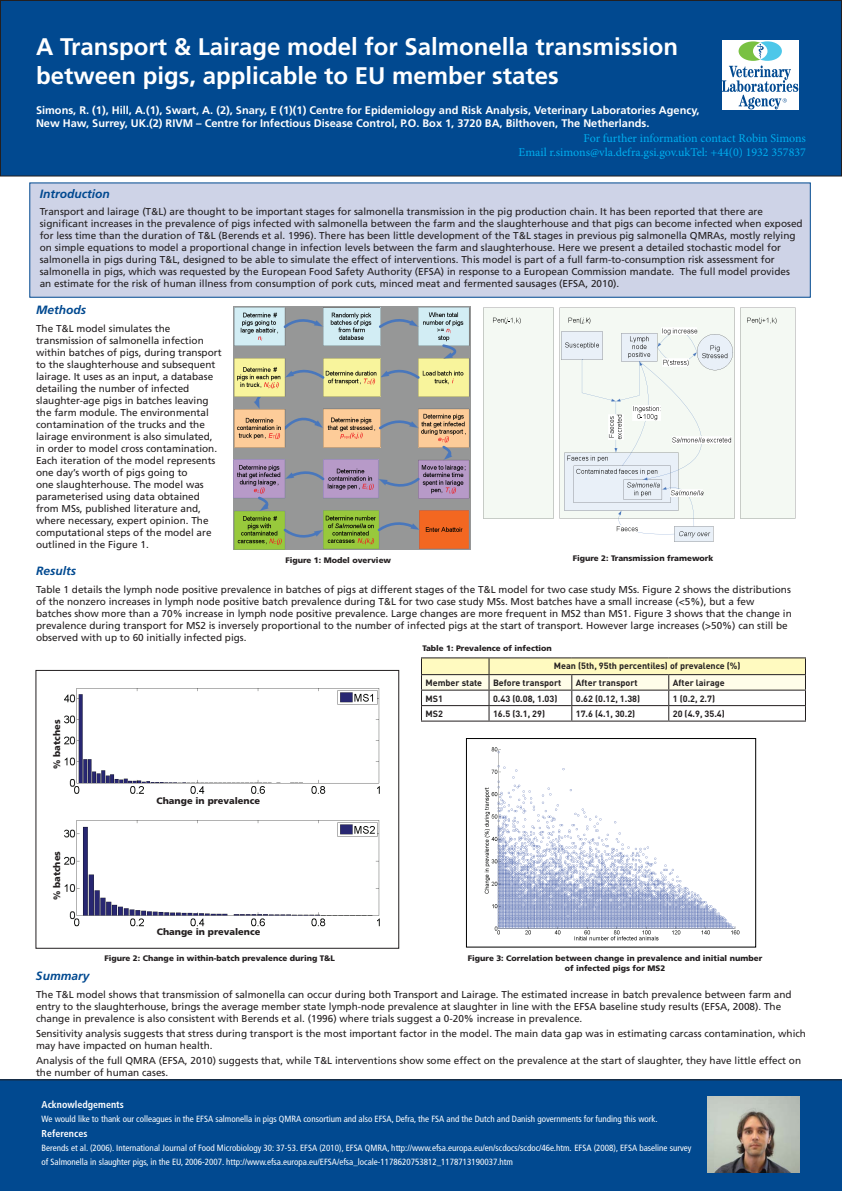
<style>
.page{position:relative;width:842px;height:1191px;background:#fff}
.page>*{position:absolute;margin:0;border:0;box-sizing:border-box;transform-origin:0 0}
.t1{font:700 24px/28.8px "Frutiger";color:#fff}
.t2{font:12px/14.4px "Minion Pro";color:#00aeef;text-align:right}
.t3{font:italic 700 12px "Frutiger";color:#014990}
.t4{font:700 11px/13.2px "Frutiger";color:#fff}
.t5{font:10px/12px "Frutiger";color:#231f20}
.t6{font:700 condensed 10px "Frutiger";color:#fff}
.t7{font:900 9.3px "Frutiger";color:#231f20}
.t8{font:condensed 9px/14.4px "Frutiger";color:#fff}
.t9{font:700 9px "DIN";color:#231f20}
.t10{font:900 8px/9.6px "Frutiger";color:#231f20;text-align:center}
</style>
<div class="page">
<div style="left:29px;top:182px;width:782px;height:116px;background:#ced3e7"></div>
<div style="left:0;top:0;width:841px;height:176px;background:#014990"></div>
<div style="left:0;top:0;width:842px;height:176px;border:1px solid #231f20"></div>
<svg style="left:234px;top:307px;width:235px;height:242px;background:#aca693"></svg>
<div style="left:483px;top:307px;width:71px;height:211px;background:#f4f9f3"></div>
<div style="left:740px;top:307px;width:55px;height:211px;background:#f4f9f3"></div>
<svg style="left:560px;top:307px;width:174px;height:235px"></svg>
<div style="left:0;top:1079px;width:842px;height:112px;background:#014990"></div>
<img style="left:484px;top:747px;width:256px;height:194px">
<div style="left:466px;top:738px;width:290px;height:209px;border:1px solid #000"></div>
<hr style="left:421px;top:657px;width:68px;height:1px;background:#231f20">
<hr style="left:489px;top:657px;width:83px;height:1px;background:#231f20">
<hr style="left:572px;top:657px;width:97px;height:1px;background:#231f20">
<hr style="left:669px;top:657px;width:137px;height:1px;background:#231f20">
<svg style="left:421px;top:658px;width:385px;height:62px"></svg>
<hr style="left:421px;top:720px;width:68px;height:1px;background:#231f20">
<hr style="left:489px;top:720px;width:83px;height:1px;background:#231f20">
<hr style="left:572px;top:720px;width:97px;height:1px;background:#231f20">
<hr style="left:669px;top:720px;width:137px;height:1px;background:#231f20">
<img style="left:64px;top:688px;width:316px;height:239px">
<div style="left:149px;top:795px;width:152px;height:17px;background:#fff"></div>
<div style="left:35px;top:670px;width:364px;height:278px;border:1px solid #231f20"></div>
<img style="left:708px;top:1096px;width:92px;height:76px">
<svg style="left:722px;top:41px;width:76px;height:68px;background:#c6dce2"></svg>
<p class="t1" style="left:36px;top:33px;width:643px">A Transport &amp; Lairage model for Salmonella transmission between pigs, applicable to EU member states</p>
<p class="t4" style="left:36px;top:104px;width:665px">Simons, R. (1), Hill, A.(1), Swart, A. (2), Snary, E (1)(1) Centre for Epidemiology and Risk Analysis, Veterinary Laboratories Agency,<br>New Haw, Surrey, UK.(2) RIVM – Centre for Infectious Disease Control, P.O. Box 1, 3720 BA, Bilthoven, The Netherlands.</p>
<p class="t2" style="left:519px;top:131px;width:289px">For further information contact Robin Simons<br>Email r.simons@vla.defra.gsi.gov.ukTel: +44(0) 1932 357837</p>
<p class="t3" style="left:40px;top:186px;width:71px">Introduction</p>
<p class="t5" style="left:40px;top:206px;width:764px">Transport and lairage (T&amp;L) are thought to be important stages for salmonella transmission in the pig production chain. It has been reported that there are significant increases in the prevalence of pigs infected with salmonella between the farm and the slaughterhouse and that pigs can become infected when exposed for less time than the duration of T&amp;L (Berends et al. 1996). There has been little development of the T&amp;L stages in previous pig salmonella QMRAs, mostly relying on simple equations to model a proportional change in infection levels between the farm and slaughterhouse. Here we present a detailed stochastic model for salmonella in pigs during T&amp;L, designed to be able to simulate the effect of interventions. This model is part of a full farm-to-consumption risk assessment for salmonella in pigs, which was requested by the European Food Safety Authority (EFSA) in response to a European Commission mandate. The full model provides an estimate for the risk of human illness from consumption of pork cuts, minced meat and fermented sausages (EFSA, 2010).</p>
<p class="t3" style="left:36px;top:303px;width:51px">Methods</p>
<p class="t5" style="left:36px;top:322px;width:187px">The T&amp;L model simulates the transmission of salmonella infection within batches of pigs, during transport to the slaughterhouse and subsequent lairage. It uses as an input, a database detailing the number of infected slaughter-age pigs in batches leaving the farm module. The environmental contamination of the trucks and the lairage environment is also simulated, in order to model cross contamination.<br>Each iteration of the model represents one day’s worth of pigs going to<br>one slaughterhouse. The model was parameterised using data obtained from MSs, published literature and, where necessary, expert opinion. The computational steps of the model are outlined in the Figure 1.</p>
<p class="t3" style="left:36px;top:563px;width:41px">Results</p>
<p class="t5" style="left:36px;top:583px;width:757px">Table 1 details the lymph node positive prevalence in batches of pigs at different stages of the T&amp;L model for two case study MSs. Figure 2 shows the distributions of the nonzero increases in lymph node positive batch prevalence during T&amp;L for two case study MSs. Most batches have a small increase (&lt;5%), but a few batches show more than a 70% increase in lymph node positive prevalence. Large changes are more frequent in MS2 than MS1. Figure 3 shows that the change in prevalence during transport for MS2 is inversely proportional to the number of infected pigs at the start of transport. However large increases (&gt;50%) can still be observed with up to 60 initially infected pigs.</p>
<p class="t10" style="left:285px;top:555px;width:107px">Figure 1: Model overview</p>
<p class="t10" style="left:573px;top:553px;width:142px">Figure 2: Transmission framework</p>
<p class="t10" style="left:422px;top:643px;width:131px">Table 1: Prevalence of infection</p>
<p class="t7" style="left:51px;top:769px;width:51px;rotate:-90deg">% batches</p>
<p class="t7" style="left:51px;top:900px;width:51px;rotate:-90deg">% batches</p>
<p class="t7" style="left:157px;top:795px;width:105px">Change in prevalence</p>
<p class="t7" style="left:157px;top:926px;width:105px">Change in prevalence</p>
<p class="t9" style="left:554px;top:660px;width:188px">Mean (5th, 95th percentiles) of prevalence (%)</p>
<p class="t9" style="left:425px;top:677px;width:58px">Member state</p>
<p class="t9" style="left:493px;top:677px;width:70px">Before transport</p>
<p class="t9" style="left:576px;top:677px;width:63px">After transport</p>
<p class="t9" style="left:673px;top:677px;width:54px">After lairage</p>
<p class="t9" style="left:425px;top:692px;width:19px">MS1</p>
<p class="t9" style="left:493px;top:692px;width:66px">0.43 (0.08, 1.03)</p>
<p class="t9" style="left:576px;top:692px;width:66px">0.62 (0.12, 1.38)</p>
<p class="t9" style="left:673px;top:692px;width:44px">1 (0.2, 2.7)</p>
<p class="t9" style="left:425px;top:708px;width:19px">MS2</p>
<p class="t9" style="left:493px;top:708px;width:54px">16.5 (3.1, 29)</p>
<p class="t9" style="left:576px;top:708px;width:61px">17.6 (4.1, 30.2)</p>
<p class="t9" style="left:673px;top:708px;width:54px">20 (4.9, 35.4)</p>
<p class="t10" style="left:104px;top:953px;width:232px">Figure 2: Change in within-batch prevalence during T&amp;L</p>
<p class="t10" style="left:468px;top:953px;width:296px">Figure 3: Correlation between change in prevalence and initial number of infected pigs for MS2</p>
<p class="t3" style="left:36px;top:969px;width:55px">Summary</p>
<p class="t5" style="left:36px;top:988px;width:757px">The T&amp;L model shows that transmission of salmonella can occur during both Transport and Lairage. The estimated increase in batch prevalence between farm and entry to the slaughterhouse, brings the average member state lymph-node prevalence at slaughter in line with the EFSA baseline study results (EFSA, 2008). The change in prevalence is also consistent with Berends et al. (1996) where trials suggest a 0-20% increase in prevalence.</p>
<p class="t5" style="left:36px;top:1027px;width:771px">Sensitivity analysis suggests that stress during transport is the most important factor in the model. The main data gap was in estimating carcass contamination, which may have impacted on human health.</p>
<p class="t5" style="left:36px;top:1054px;width:767px">Analysis of the full QMRA (EFSA, 2010) suggests that, while T&amp;L interventions show some effect on the prevalence at the start of slaughter, they have little effect on the number of human cases.</p>
<p class="t6" style="left:42px;top:1098px;width:84px">Acknowledgements</p>
<p class="t8" style="left:42px;top:1111px;width:618px">We would like to thank our colleagues in the EFSA salmonella in pigs QMRA consortium and also EFSA, Defra, the FSA and the Dutch and Danish governments for funding this work.</p>
<p class="t6" style="left:42px;top:1127px;width:47px">References</p>
<p class="t8" style="left:42px;top:1140px;width:651px">Berends et al. (2006). International Journal of Food Microbiology 30: 37-53. EFSA (2010), EFSA QMRA, http://www.efsa.europa.eu/en/scdocs/scdoc/46e.htm. EFSA (2008), EFSA baseline survey of Salmonella in slaughter pigs, in the EU, 2006-2007. http://www.efsa.europa.eu/EFSA/efsa_locale-1178620753812_1178713190037.htm</p>
</div>
